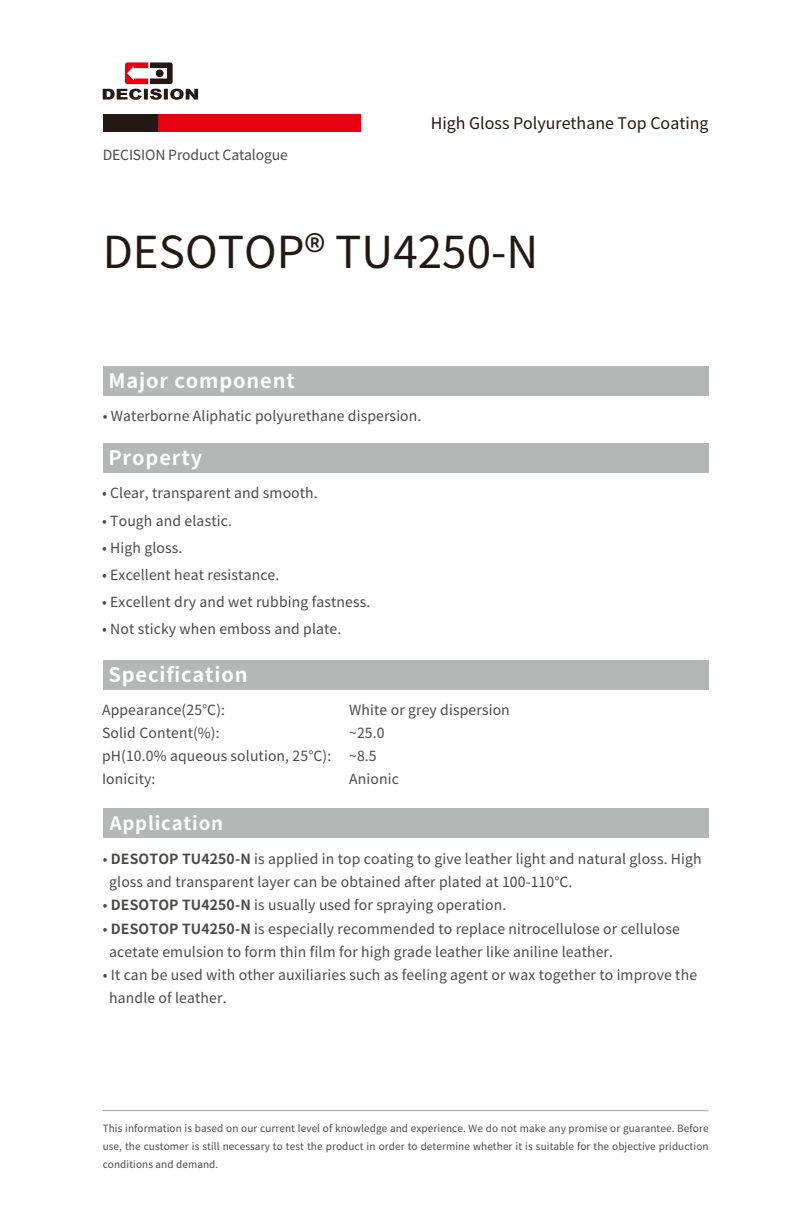
<style>
.page{position:relative;width:811px;height:1225px;background:#fff}
.page>*{position:absolute;margin:0;border:0;box-sizing:border-box;transform-origin:0 0}
.t1{font:44px "Noto Sans Hans";color:#221815}
.t2{font:700 20px "Noto Sans Hans";letter-spacing:.045em;color:#fff}
.t3{font:700 18.6px "Noto Sans Hans";letter-spacing:.045em;color:#fff}
.t4{font:16px "Noto Sans Hans";color:#221815}
.t5{font:14px/23.2px "Noto Sans Hans";letter-spacing:.01em;color:#4c4948}
.t6{font:14px "Noto Sans Hans";letter-spacing:-.01em;color:#4c4948}
.t7{font:10px/18px "Noto Sans Hans";letter-spacing:.01em;color:#4c4948;text-align:justify}
.s1{font-weight:700}
</style>
<div class="page">
<div style="left:103px;top:808px;width:605px;height:30px;background:#b5b6b6"></div>
<div style="left:103px;top:660px;width:605px;height:29px;background:#b5b6b6"></div>
<div style="left:103px;top:443px;width:605px;height:30px;background:#b5b6b6"></div>
<div style="left:103px;top:366px;width:605px;height:29px;background:#b5b6b6"></div>
<div style="left:157px;top:115px;width:204px;height:17px;background:#e60012"></div>
<div style="left:103px;top:115px;width:54px;height:17px;background:#221815"></div>
<svg style="left:103px;top:62px;width:95px;height:38px"></svg>
<div style="left:156px;top:69px;width:8px;height:8px;background:#221815;border-radius:50%"></div>
<hr style="left:103px;top:1110px;width:605px;height:1px;background:#9fa0a0">
<p class="t6" style="left:103px;top:147px;width:187px">DECISION Product Catalogue</p>
<p class="t4" style="left:431px;top:114px;width:279px">High Gloss Polyurethane Top Coating</p>
<h1 class="t1" style="left:103px;top:227px;width:437px">DESOTOP® TU4250-N</h1>
<h2 class="t2" style="left:108px;top:369px;width:188px">Major component</h2>
<p class="t5" style="left:103px;top:404px;width:320px">• Waterborne Aliphatic polyurethane dispersion.</p>
<h2 class="t2" style="left:108px;top:447px;width:95px">Property</h2>
<p class="t5" style="left:102px;top:482px;width:217px">• Clear, transparent and smooth.</p>
<p class="t5" style="left:102px;top:509px;width:131px">• Tough and elastic.</p>
<p class="t5" style="left:102px;top:536px;width:82px">• High gloss.</p>
<p class="t5" style="left:102px;top:563px;width:179px">• Excellent heat resistance.</p>
<p class="t5" style="left:102px;top:591px;width:270px">• Excellent dry and wet rubbing fastness.</p>
<p class="t5" style="left:102px;top:618px;width:241px">• Not sticky when emboss and plate.</p>
<h2 class="t2" style="left:108px;top:663px;width:141px">Specification</h2>
<p class="t5" style="left:102px;top:698px;width:231px">Appearance(25℃):<br>Solid Content(%):<br>pH(10.0% aqueous solution, 25℃):<br>Ionicity:</p>
<p class="t5" style="left:349px;top:698px;width:162px">White or grey dispersion ~25.0<br>~8.5<br>Anionic</p>
<h3 class="t3" style="left:110px;top:812px;width:115px">Application</h3>
<p class="t5" style="left:109px;top:847px;width:594px;text-indent:-7px">• <span class="s1">DESOTOP TU4250-N</span> is applied in top coating to give leather light and natural gloss. High gloss and transparent layer can be obtained after plated at 100-110℃.</p>
<p class="t5" style="left:103px;top:894px;width:405px">• <span class="s1">DESOTOP TU4250-N</span> is usually used for spraying operation.</p>
<p class="t5" style="left:109px;top:917px;width:572px;text-indent:-7px">• <span class="s1">DESOTOP TU4250-N</span> is especially recommended to replace nitrocellulose or cellulose acetate emulsion to form thin film for high grade leather like aniline leather.</p>
<p class="t5" style="left:109px;top:963px;width:589px;text-indent:-7px">• It can be used with other auxiliaries such as feeling agent or wax together to improve the handle of leather.</p>
<p class="t7" style="left:103px;top:1119px;width:607px">This information is based on our current level of knowledge and experience. We do not make any promise or guarantee. Before use, the customer is still necessary to test the product in order to determine whether it is suitable for the objective priduction conditions and demand.</p>
</div>
